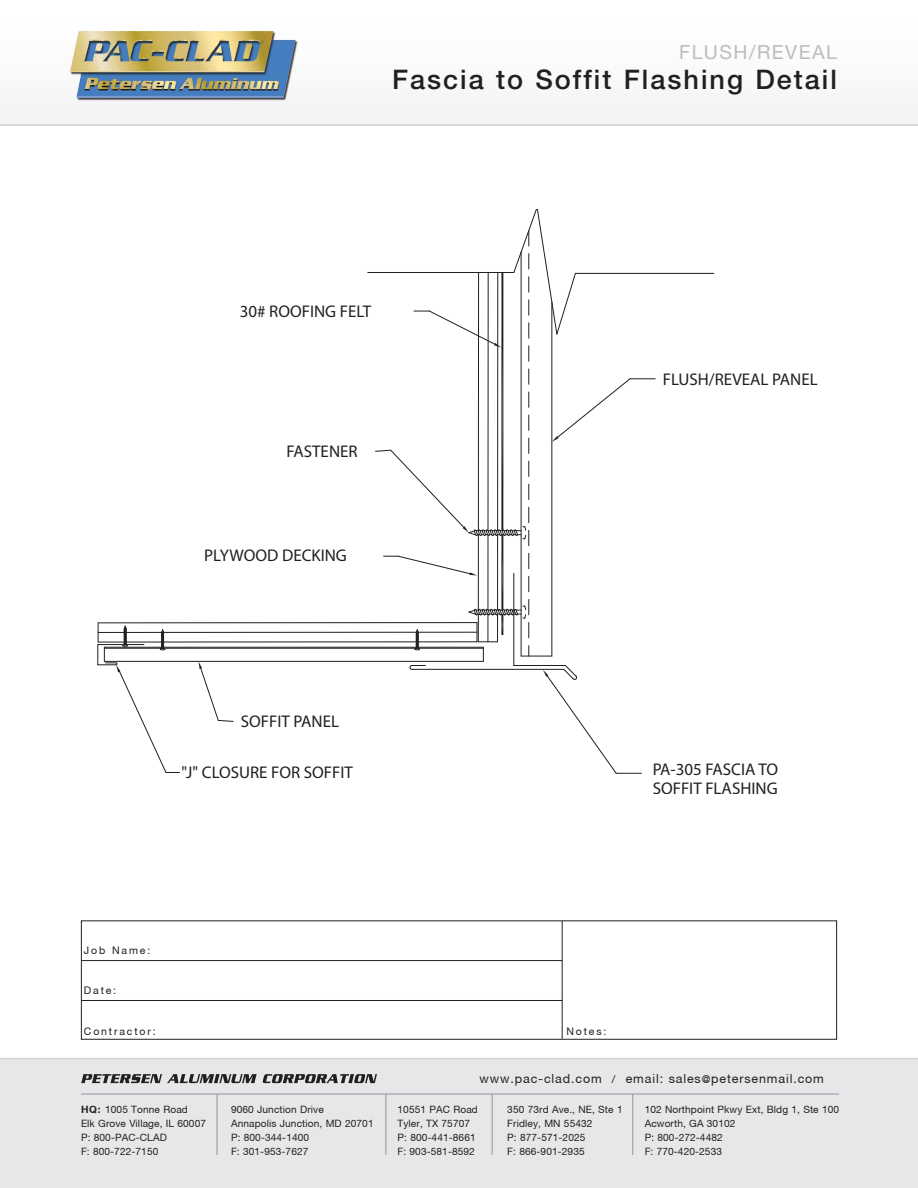
<style>
.page{position:relative;width:918px;height:1188px;background:#fff}
.page>*{position:absolute;margin:0;border:0;box-sizing:border-box;transform-origin:0 0}
.t1{font:500 27px "Helvetica Neue";letter-spacing:.075em;color:#231f20}
.t2{font:19.5px "Helvetica Neue";letter-spacing:.075em;color:#bcbdc0}
.t3{font:16.95px "Myriad Pro";color:#231f20}
.t4{font:12.45px "Helvetica Neue CE";letter-spacing:.07em;color:#231f20}
.t5{font:10.5px "Helvetica Neue CE";letter-spacing:.175em;color:#231f20}
.t6{font:10.2px/14.1px "Helvetica Neue CE";letter-spacing:.01em;color:#231f20}
.s1{font-size:10.95px}
.s2{font-weight:700}
</style>
<div class="page">
<div style="left:0;top:1058px;width:918px;height:130px;background:#e6e7e9"></div>
<svg style="left:81px;top:1074px;width:296px;height:9px;background:#797779"></svg>
<hr style="left:81px;top:1094px;width:758px;height:1px;background:#939598">
<hr style="left:217px;top:1094px;width:1px;height:61px;background:#939598">
<hr style="left:385px;top:1094px;width:1px;height:61px;background:#939598">
<hr style="left:492px;top:1094px;width:1px;height:61px;background:#939598">
<hr style="left:632px;top:1094px;width:1px;height:61px;background:#939598">
<svg style="left:0;top:104px;width:918px;height:22px"></svg>
<div style="left:81px;top:920px;width:756px;height:120px;border:1px solid #231f20"></div>
<hr style="left:81px;top:960px;width:481px;height:1px;background:#231f20">
<hr style="left:81px;top:1000px;width:481px;height:1px;background:#231f20">
<hr style="left:562px;top:921px;width:1px;height:118px;background:#231f20">
<svg style="left:198px;top:662px;width:36px;height:60px"></svg>
<hr style="left:163px;top:632px;width:254px;height:1px;background:#231f20">
<hr style="left:164px;top:642px;width:252px;height:1px;background:#231f20">
<hr style="left:164px;top:647px;width:252px;height:1px;background:#231f20">
<hr style="left:104px;top:648px;width:379px;height:1px;background:#231f20">
<hr style="left:104px;top:661px;width:379px;height:1px;background:#231f20">
<hr style="left:98px;top:622px;width:379px;height:1px;background:#231f20">
<hr style="left:368px;top:272px;width:146px;height:1px;background:#231f20">
<hr style="left:575px;top:273px;width:139px;height:1px;background:#231f20">
<svg style="left:98px;top:623px;width:81px;height:150px"></svg>
<svg style="left:375px;top:210px;width:280px;height:564px"></svg>
<img style="left:70px;top:31px;width:228px;height:70px">
<h2 class="t2" style="left:679px;top:40px;width:159px">FLUSH/REVEAL</h2>
<p class="t1" style="left:392px;top:63px;width:446px">Fascia to Soffit Flashing Detail</p>
<p class="t3" style="left:240px;top:301px;width:133px">30# ROOFING FELT</p>
<p class="t3" style="left:287px;top:441px;width:73px">FASTENER</p>
<p class="t3" style="left:204px;top:545px;width:144px">PLYWOOD DECKING</p>
<p class="t3" style="left:241px;top:711px;width:100px">SOFFIT PANEL</p>
<p class="t3" style="left:182px;top:762px;width:173px">"J" CLOSURE FOR SOFFIT</p>
<p class="t3" style="left:663px;top:368px;width:156px">FLUSH/REVEAL PANEL</p>
<p class="t3" style="left:653px;top:759px;width:127px">PA-305 FASCIA TO</p>
<p class="t3" style="left:653px;top:778px;width:126px">SOFFIT FLASHING</p>
<p class="t5" style="left:84px;top:944px;width:68px">Job Name:</p>
<p class="t5" style="left:84px;top:984px;width:34px">Date:</p>
<p class="t5" style="left:84px;top:1025px;width:73px">Contractor:</p>
<p class="t5" style="left:566px;top:1025px;width:41px">Notes:</p>
<p class="t4" style="left:480px;top:1071px;width:346px">www.pac-clad.com <span class="s1">/</span> email: sales<span class="s1">@</span>petersenmail.com</p>
<p class="t6" style="left:81px;top:1102px;width:127px"><span class="s2">HQ:</span> 1005 Tonne Road<br>Elk Grove Village, IL 60007<br>P: 800-PAC-CLAD<br>F: 800-722-7150</p>
<p class="t6" style="left:231px;top:1102px;width:144px">9060 Junction Drive<br>Annapolis Junction, MD 20701<br>P: 800-344-1400<br>F: 301-953-7627</p>
<p class="t6" style="left:398px;top:1102px;width:82px">10551 PAC Road<br>Tyler, TX 75707<br>P: 800-441-8661<br>F: 903-581-8592</p>
<p class="t6" style="left:645px;top:1102px;width:196px">102 Northpoint Pkwy Ext, Bldg 1, Ste 100<br>Acworth, GA 30102<br>P: 800-272-4482<br>F: 770-420-2533</p>
<p class="t6" style="left:507px;top:1102px;width:117px">350 73rd Ave., NE, Ste 1<br>Fridley, MN 55432<br>P: 877-571-2025<br>F: 866-901-2935</p>
</div>
